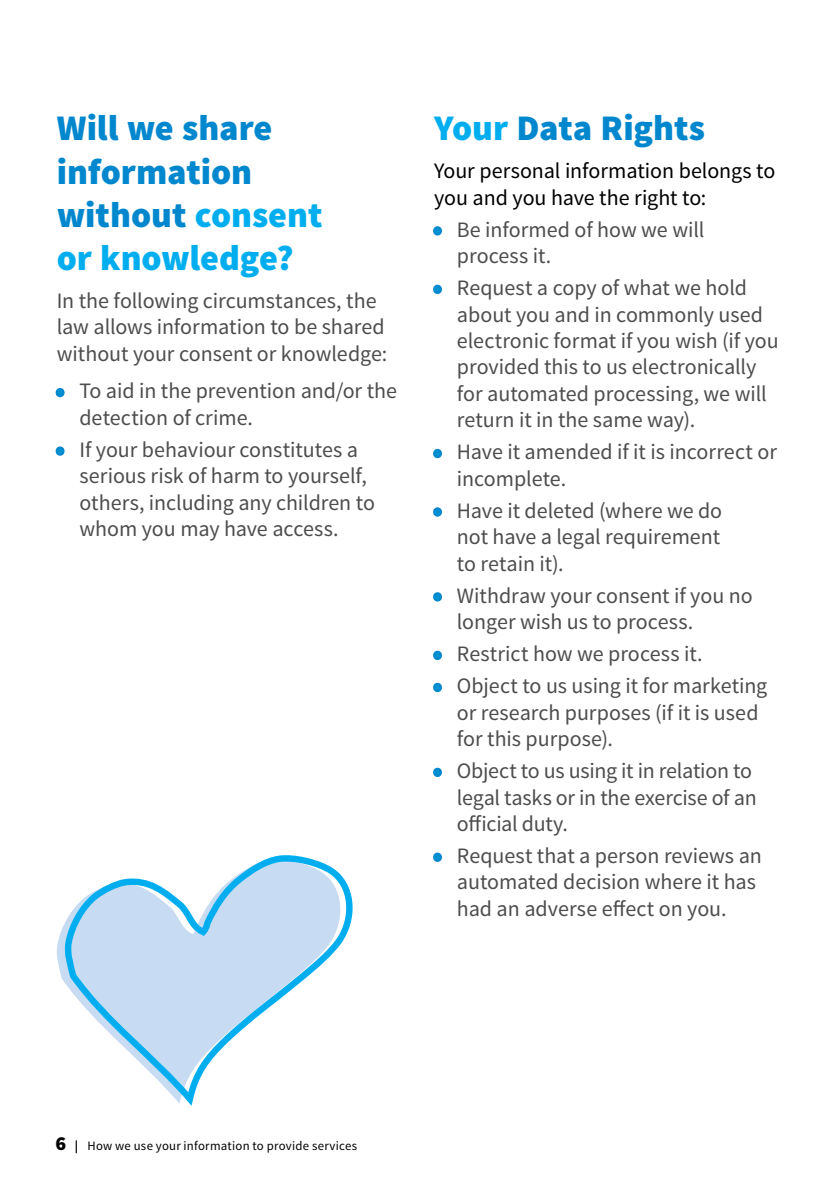
<style>
.page{position:relative;width:840px;height:1191px;background:#fff}
.page>*{position:absolute;margin:0;border:0;box-sizing:border-box;transform-origin:0 0}
.t1{font:900 36px/43.2px "Source Sans Pro";letter-spacing:-.005em;color:#0087cd}
.t2{font:22px/26.4px "Source Sans Pro";letter-spacing:-.005em;color:#4d4d4f}
.t3{font:22px/26.4px "Source Sans Pro";letter-spacing:-.005em;color:#000}
.t4{font:12.8px "Source Sans Pro";letter-spacing:.02em;color:#000}
.s1{color:#00aeef}
.s2{color:#0092d3}
.s3{font-weight:900;font-size:19.8px}
.s4{font-weight:700}
</style>
<div class="page">
<div style="left:56px;top:388px;width:8px;height:9px;border:4px solid #0087cd;border-radius:50%"></div>
<div style="left:56px;top:446px;width:8px;height:10px;border:4px solid #0087cd;border-radius:50%"></div>
<div style="left:433px;top:226px;width:8px;height:9px;border:4px solid #0087cd;border-radius:50%"></div>
<div style="left:433px;top:285px;width:8px;height:9px;border:4px solid #0087cd;border-radius:50%"></div>
<div style="left:433px;top:449px;width:8px;height:9px;border:4px solid #0087cd;border-radius:50%"></div>
<div style="left:433px;top:507px;width:8px;height:9px;border:4px solid #0087cd;border-radius:50%"></div>
<div style="left:433px;top:592px;width:8px;height:9px;border:4px solid #0087cd;border-radius:50%"></div>
<div style="left:433px;top:651px;width:8px;height:9px;border:4px solid #0087cd;border-radius:50%"></div>
<div style="left:433px;top:683px;width:8px;height:9px;border:4px solid #0087cd;border-radius:50%"></div>
<div style="left:433px;top:767px;width:8px;height:10px;border:4px solid #0087cd;border-radius:50%"></div>
<div style="left:433px;top:852px;width:8px;height:10px;border:4px solid #0087cd;border-radius:50%"></div>
<svg style="left:59px;top:855px;width:294px;height:251px"></svg>
<h1 class="t1" style="left:57px;top:108px;width:267px">Will we share information without <span class="s1">consent or knowledge?</span></h1>
<p class="t2" style="left:57px;top:288px;width:332px">In the following circumstances, the law allows information to be shared without your consent or knowledge:</p>
<p class="t2" style="left:79px;top:378px;width:319px;text-indent:-23px"><span class="s2">•</span> To aid in the prevention and/or the detection of crime.</p>
<p class="t2" style="left:79px;top:437px;width:297px;text-indent:-23px"><span class="s2">•</span> If your behaviour constitutes a serious risk of harm to yourself, others, including any children to whom you may have access.</p>
<h1 class="t1" style="left:434px;top:108px;width:272px"><span class="s1">Your</span> Data Rights</h1>
<p class="t3" style="left:434px;top:158px;width:342px">Your personal information belongs to you and you have the right to:</p>
<p class="t2" style="left:456px;top:216px;width:249px;text-indent:-23px"><span class="s2">•</span> Be informed of how we will process it.</p>
<p class="t2" style="left:456px;top:275px;width:323px;text-indent:-23px"><span class="s2">•</span> Request a copy of what we hold about you and in commonly used electronic format if you wish (if you provided this to us electronically for automated processing, we will return it in the same way).</p>
<p class="t2" style="left:456px;top:439px;width:321px;text-indent:-23px"><span class="s2">•</span> Have it amended if it is incorrect or incomplete.</p>
<p class="t2" style="left:456px;top:497px;width:267px;text-align:justify;text-indent:-23px"><span class="s2">•</span> Have it deleted (where we do not have a legal requirement to retain it).</p>
<p class="t2" style="left:456px;top:582px;width:297px;text-indent:-23px"><span class="s2">•</span> Withdraw your consent if you no longer wish us to process.</p>
<p class="t2" style="left:434px;top:641px;width:270px"><span class="s2">•</span> Restrict how we process it.</p>
<p class="t2" style="left:456px;top:673px;width:312px;text-indent:-23px"><span class="s2">•</span> Object to us using it for marketing or research purposes (if it is used for this purpose).</p>
<p class="t2" style="left:456px;top:758px;width:301px;text-indent:-23px"><span class="s2">•</span> Object to us using it in relation to legal tasks or in the exercise of an official duty.</p>
<p class="t2" style="left:456px;top:843px;width:306px;text-indent:-23px"><span class="s2">•</span> Request that a person reviews an automated decision where it has had an adverse effect on you.</p>
<p class="t4" style="left:55px;top:1137px;width:303px"><span class="s3">6</span> <span class="s4">|</span> How we use your information to provide services</p>
</div>
